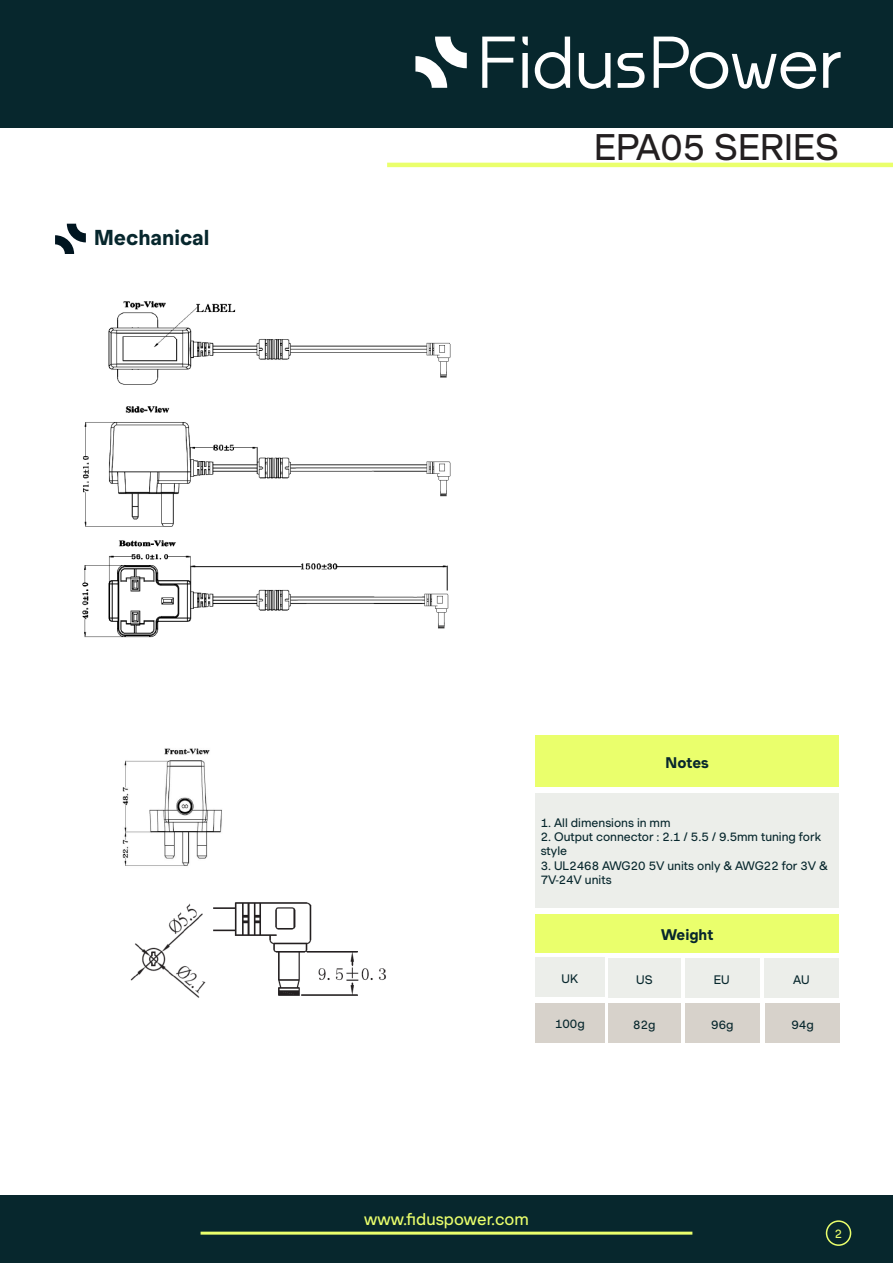
<style>
.page{position:relative;width:893px;height:1263px;background:#fff}
.page>*{position:absolute;margin:0;border:0;box-sizing:border-box;transform-origin:0 0}
.Other_Page_Part_Number{font:36px "Muoto";color:#231f20}
.Green_Titles{font:700 21px "Muoto";color:#07272d}
.t1{font:16.5px "Muoto";color:#eaff6c}
.Data_On_Left{font:700 15px "Muoto";color:#07272d}
.Data_Input{font:12px/14.4px "Muoto";color:#07272d}
.Data_On_Left-2{font:12px "Muoto";color:#07272d}
.Data_On_Left-3{font:12px "Muoto";color:#eaff6c}
</style>
<div class="page">
<div style="left:0;top:0;width:893px;height:128px;background:#07272d"></div>
<div style="left:0;top:1196px;width:893px;height:67px;background:#07272d"></div>
<hr style="left:201px;top:1231px;width:491px;height:3px;background:#eaff6c">
<div style="left:826px;top:1220px;width:25px;height:26px;border:2px solid #eaff6c;border-radius:50%"></div>
<hr style="left:387px;top:163px;width:506px;height:4px;background:#eaff6c">
<div style="left:535px;top:793px;width:304px;height:114px;background:#eceeea"></div>
<div style="left:535px;top:736px;width:304px;height:51px;background:#eaff6c"></div>
<svg style="left:55px;top:224px;width:31px;height:30px"></svg>
<div style="left:535px;top:958px;width:69px;height:39px;background:#eceeea"></div>
<div style="left:535px;top:914px;width:304px;height:38px;background:#eaff6c"></div>
<div style="left:608px;top:958px;width:73px;height:39px;background:#eceeea"></div>
<div style="left:685px;top:958px;width:75px;height:39px;background:#eceeea"></div>
<div style="left:764px;top:958px;width:74px;height:39px;background:#eceeea"></div>
<div style="left:535px;top:1003px;width:69px;height:40px;background:#d7d2cb"></div>
<div style="left:608px;top:1003px;width:73px;height:40px;background:#d7d2cb"></div>
<div style="left:685px;top:1003px;width:75px;height:40px;background:#d7d2cb"></div>
<div style="left:765px;top:1003px;width:75px;height:40px;background:#d7d2cb"></div>
<img style="left:82px;top:301px;width:369px;height:337px">
<img style="left:122px;top:748px;width:100px;height:118px">
<img style="left:130px;top:902px;width:256px;height:96px">
<svg style="left:482px;top:37px;width:33px;height:51px"></svg>
<svg style="left:522px;top:37px;width:6px;height:51px"></svg>
<svg style="left:535px;top:37px;width:35px;height:52px"></svg>
<svg style="left:579px;top:53px;width:31px;height:36px"></svg>
<svg style="left:617px;top:53px;width:28px;height:35px"></svg>
<svg style="left:654px;top:37px;width:162px;height:52px"></svg>
<svg style="left:823px;top:52px;width:18px;height:36px"></svg>
<svg style="left:415px;top:37px;width:52px;height:51px"></svg>
<p class="Green_Titles" style="left:94px;top:221px;width:117px">Mechanical</p>
<p class="Other_Page_Part_Number" style="left:594px;top:121px;width:246px">EPA05 SERIES</p>
<p class="Data_On_Left" style="left:666px;top:752px;width:45px">Notes</p>
<p class="Data_Input" style="left:541px;top:815px;width:131px">1. All dimensions in mm</p>
<p class="Data_Input" style="left:541px;top:829px;width:282px">2. Output connector : 2.1 / 5.5 / 9.5mm tuning fork style</p>
<p class="Data_Input" style="left:541px;top:858px;width:289px">3. UL2468 AWG20 5V units only &amp; AWG22 for 3V &amp;<br>7V-24V units</p>
<p class="Data_On_Left-2" style="left:562px;top:970px;width:18px">UK</p>
<p class="Data_On_Left-2" style="left:555px;top:1015px;width:31px">100g</p>
<p class="Data_On_Left" style="left:661px;top:924px;width:54px">Weight</p>
<p class="Data_On_Left-2" style="left:636px;top:970px;width:18px">US</p>
<p class="Data_On_Left-2" style="left:714px;top:970px;width:17px">EU</p>
<p class="Data_On_Left-2" style="left:793px;top:970px;width:18px">AU</p>
<p class="Data_On_Left-2" style="left:633px;top:1015px;width:24px">82g</p>
<p class="Data_On_Left-2" style="left:711px;top:1015px;width:24px">96g</p>
<p class="Data_On_Left-2" style="left:791px;top:1015px;width:24px">94g</p>
<h3 class="t1" style="left:364px;top:1207px;width:166px">www.fiduspower.com</h3>
<p class="Data_On_Left-3" style="left:835px;top:1225px;width:9px">2</p>
</div>
